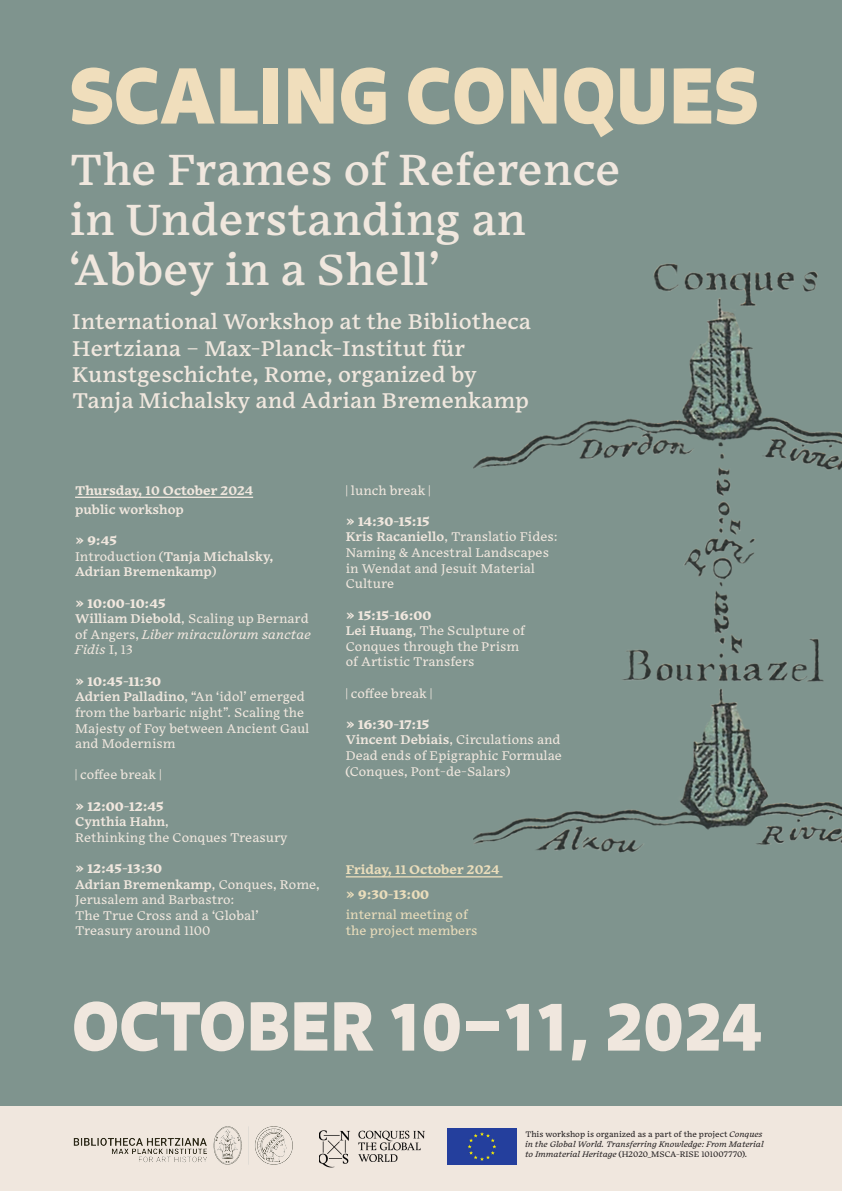
<style>
.page{position:relative;width:842px;height:1191px;background:#7f948e}
.page>*{position:absolute;margin:0;border:0;box-sizing:border-box;transform-origin:0 0}
.t1{font:700 76px "Signo";color:#f0debc}
.t2{font:700 66.7px "Signo";color:#f0e7de}
.t3{font:45px/50px "Embury Text";color:#f0e7de}
.t4{font:22px/26.4px "Embury Text";color:#f0e7de}
.t5{font:13px/15.6px "Embury Text";color:#f0e7de}
.t6{font:900 13px "Embury Text";color:#f0e7de}
.t7{font:500 13px/15.6px "Embury Text";color:#f0e7de}
.t8{font:13px/15.6px "Embury Text";color:#eaddbb}
.t9{font:700 13px "Embury Text";color:#f0e7de}
.t10{font:700 13px "Embury Text";color:#eaddbb}
.t11{font:900 13px "Embury Text";color:#eaddbb}
.t12{font:italic 8.3px/9.9px "Embury Text";color:#231f20}
.s1{font-weight:400}
.s2{font-weight:500}
.s3{font-style:italic}
.s4{font-style:normal}
</style>
<div class="page">
<img style="left:473px;top:263px;width:369px;height:615px">
<hr style="left:75px;top:496px;width:178px;height:2px;background:#f0e7de">
<hr style="left:346px;top:876px;width:157px;height:1px;background:#eaddbb">
<div style="left:0;top:1106px;width:842px;height:85px;background:#f0e7de"></div>
<img style="left:73px;top:1126px;width:220px;height:39px">
<img style="left:319px;top:1130px;width:106px;height:38px">
<div style="left:448px;top:1128px;width:68px;height:36px;background:#243f9d"></div>
<p class="t1" style="left:69px;top:47px;width:690px">SCALING CONQUES</p>
<p class="t3" style="left:69px;top:140px;width:552px">The Frames of Reference in Understanding an ‘Abbey in a Shell’</p>
<p class="t4" style="left:72px;top:306px;width:460px">International Workshop at the Bibliotheca Hertziana – Max-Planck-Institut für Kunstgeschichte, Rome, organized by Tanja Michalsky and Adrian Bremenkamp</p>
<p class="t9" style="left:75px;top:478px;width:180px">Thursday, 10 October 2024</p>
<p class="t7" style="left:75px;top:500px;width:110px">public workshop</p>
<p class="t6" style="left:75px;top:529px;width:43px">» 9:45</p>
<p class="t7" style="left:75px;top:547px;width:200px"><span class="s1">Introduction (</span>Tanja Michalsky,<br>Adrian Bremenkamp<span class="s1">)</span></p>
<p class="t6" style="left:75px;top:591px;width:92px">» 10:00-10:45</p>
<p class="t5" style="left:75px;top:610px;width:238px"><span class="s2">William Diebold</span>, Scaling up Bernard of Angers, <span class="s3">Liber miraculorum sanctae<br>Fidis</span> I, 13</p>
<p class="t6" style="left:75px;top:669px;width:87px">» 10:45-11:30</p>
<p class="t5" style="left:75px;top:688px;width:236px"><span class="s2">Adrien Palladino</span>, “An ‘idol’ emerged from the barbaric night”. Scaling the<br>Majesty of Foy between Ancient Gaul and Modernism</p>
<p class="t5" style="left:75px;top:766px;width:88px">| coffee break |</p>
<p class="t6" style="left:75px;top:794px;width:90px">» 12:00-12:45</p>
<p class="t5" style="left:75px;top:812px;width:214px"><span class="s2">Cynthia Hahn</span>,<br>Rethinking the Conques Treasury</p>
<p class="t6" style="left:75px;top:856px;width:88px">» 12:45-13:30</p>
<p class="t5" style="left:75px;top:875px;width:246px"><span class="s2">Adrian Bremenkamp</span>, Conques, Rome,<br>Jerusalem and Barbastro:<br>The True Cross and a ‘Global’<br>Treasury around 1100</p>
<p class="t5" style="left:346px;top:481px;width:86px">| lunch break |</p>
<p class="t6" style="left:346px;top:509px;width:86px">» 14:30-15:15</p>
<p class="t5" style="left:346px;top:528px;width:213px"><span class="s2">Kris Racaniello</span>, Translatio Fides:<br>Naming &amp; Ancestral Landscapes in Wendat and Jesuit Material<br>Culture</p>
<p class="t6" style="left:346px;top:603px;width:87px">» 15:15-16:00</p>
<p class="t5" style="left:346px;top:621px;width:181px"><span class="s2">Lei Huang</span>, The Sculpture of<br>Conques through the Prism of Artistic Transfers</p>
<p class="t5" style="left:346px;top:684px;width:88px">| coffee break |</p>
<p class="t6" style="left:346px;top:712px;width:85px">» 16:30-17:15</p>
<p class="t5" style="left:346px;top:731px;width:218px;text-align:justify"><span class="s2">Vincent Debiais</span>, Circulations and Dead ends of Epigraphic Formulae (Conques, Pont-de-Salars)</p>
<p class="t10" style="left:346px;top:858px;width:155px">Friday, 11 October 2024</p>
<p class="t11" style="left:346px;top:882px;width:85px">» 9:30-13:00</p>
<p class="t8" style="left:346px;top:905px;width:133px">internal meeting of the project members</p>
<p class="t2" style="left:72px;top:983px;width:692px">OCTOBER 10–11, 2024</p>
<p class="t12" style="left:525px;top:1129px;width:240px"><span class="s4">This workshop is organized as a part of the project</span> Conques in the Global World. Transferring Knowledge: From Material to Immaterial Heritage <span class="s4">(H2020_MSCA-RISE 101007770).</span></p>
</div>
